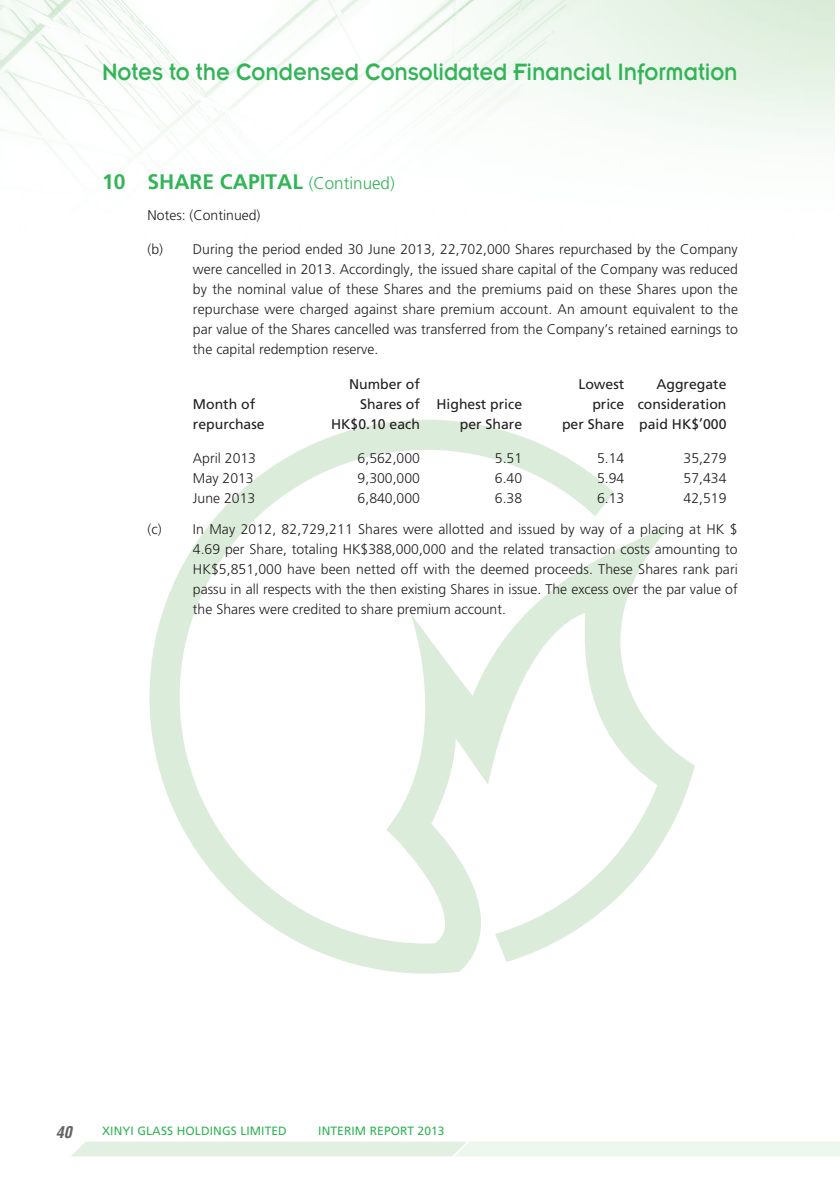
<style>
.page{position:relative;width:840px;height:1191px;background:#fff}
.page>*{position:absolute;margin:0;border:0;box-sizing:border-box;transform-origin:0 0}
.t1{font:26px "Insignia LT Std";letter-spacing:-.005em;color:#32b457;scale:.9 1}
._3__標題{font:700 21px "Frutiger LT Std";color:#32b457}
.t2{font:italic 700 condensed 16px "Helvetica LT Std";color:#636366}
._2__附註內文{font:300 14px/20px "Frutiger LT Std";color:#231f20;text-align:justify}
._2__附註內文-2{font:14px "Frutiger LT Std";color:#231f20}
.t3{font:12px "Frutiger LT Std";letter-spacing:.01em;color:#32b457}
.s1{font-weight:300;font-size:17px}
</style>
<div class="page">
<svg style="left:72px;top:1141px;width:767px;height:15px;background:#e8f4e8"></svg>
<img style="left:0;top:0;width:834px;height:158px">
<svg style="left:149px;top:420px;width:545px;height:553px"></svg>
<h1 class="t1" style="left:102px;top:58px;width:707px">Notes to the Condensed Consolidated Financial Information</h1>
<p class="_3__標題" style="left:102px;top:169px;width:294px">10 SHARE CAPITAL <span class="s1">(Continued)</span></p>
<p class="_2__附註內文" style="left:147px;top:206px;width:114px">Notes: (Continued)</p>
<p class="_2__附註內文" style="left:193px;top:240px;width:546px;text-indent:-45px">(b) During the period ended 30 June 2013, 22,702,000 Shares repurchased by the Company were cancelled in 2013. Accordingly, the issued share capital of the Company was reduced by the nominal value of these Shares and the premiums paid on these Shares upon the repurchase were charged against share premium account. An amount equivalent to the par value of the Shares cancelled was transferred from the Company’s retained earnings to the capital redemption reserve.</p>
<p class="_2__附註內文-2" style="left:193px;top:395px;width:64px">Month of</p>
<p class="_2__附註內文-2" style="left:193px;top:415px;width:73px">repurchase</p>
<p class="_2__附註內文-2" style="left:349px;top:375px;width:72px">Number of</p>
<p class="_2__附註內文-2" style="left:360px;top:395px;width:61px">Shares of</p>
<p class="_2__附註內文-2" style="left:331px;top:415px;width:90px">HK$0.10 each</p>
<p class="_2__附註內文-2" style="left:436px;top:395px;width:87px">Highest price</p>
<p class="_2__附註內文-2" style="left:459px;top:415px;width:64px">per Share</p>
<p class="_2__附註內文-2" style="left:578px;top:375px;width:47px">Lowest</p>
<p class="_2__附註內文-2" style="left:592px;top:395px;width:33px">price</p>
<p class="_2__附註內文-2" style="left:561px;top:415px;width:64px">per Share</p>
<p class="_2__附註內文-2" style="left:656px;top:375px;width:72px">Aggregate</p>
<p class="_2__附註內文-2" style="left:637px;top:395px;width:90px">consideration</p>
<p class="_2__附註內文-2" style="left:639px;top:415px;width:89px">paid HK$’000</p>
<p class="_2__附註內文" style="left:193px;top:448px;width:65px">April 2013</p>
<p class="_2__附註內文" style="left:357px;top:448px;width:64px">6,562,000</p>
<p class="_2__附註內文" style="left:494px;top:448px;width:29px">5.51</p>
<p class="_2__附註內文" style="left:596px;top:448px;width:29px">5.14</p>
<p class="_2__附註內文" style="left:683px;top:448px;width:44px">35,279</p>
<p class="_2__附註內文" style="left:193px;top:468px;width:62px">May 2013</p>
<p class="_2__附註內文" style="left:357px;top:468px;width:64px">9,300,000</p>
<p class="_2__附註內文" style="left:494px;top:468px;width:29px">6.40</p>
<p class="_2__附註內文" style="left:596px;top:468px;width:29px">5.94</p>
<p class="_2__附註內文" style="left:683px;top:468px;width:44px">57,434</p>
<p class="_2__附註內文" style="left:193px;top:488px;width:64px">June 2013</p>
<p class="_2__附註內文" style="left:357px;top:488px;width:64px">6,840,000</p>
<p class="_2__附註內文" style="left:494px;top:488px;width:29px">6.38</p>
<p class="_2__附註內文" style="left:596px;top:488px;width:29px">6.13</p>
<p class="_2__附註內文" style="left:683px;top:488px;width:44px">42,519</p>
<p class="_2__附註內文" style="left:193px;top:519px;width:546px;text-indent:-45px">(c) In May 2012, 82,729,211 Shares were allotted and issued by way of a placing at HK $ 4.69 per Share, totaling HK$388,000,000 and the related transaction costs amounting to HK$5,851,000 have been netted off with the deemed proceeds. These Shares rank pari passu in all respects with the then existing Shares in issue. The excess over the par value of the Shares were credited to share premium account.</p>
<p class="t2" style="left:56px;top:1121px;width:17px">40</p>
<p class="t3" style="left:102px;top:1124px;width:186px">XINYI GLASS HOLDINGS LIMITED</p>
<p class="t3" style="left:318px;top:1124px;width:128px">INTERIM REPORT 2013</p>
</div>
